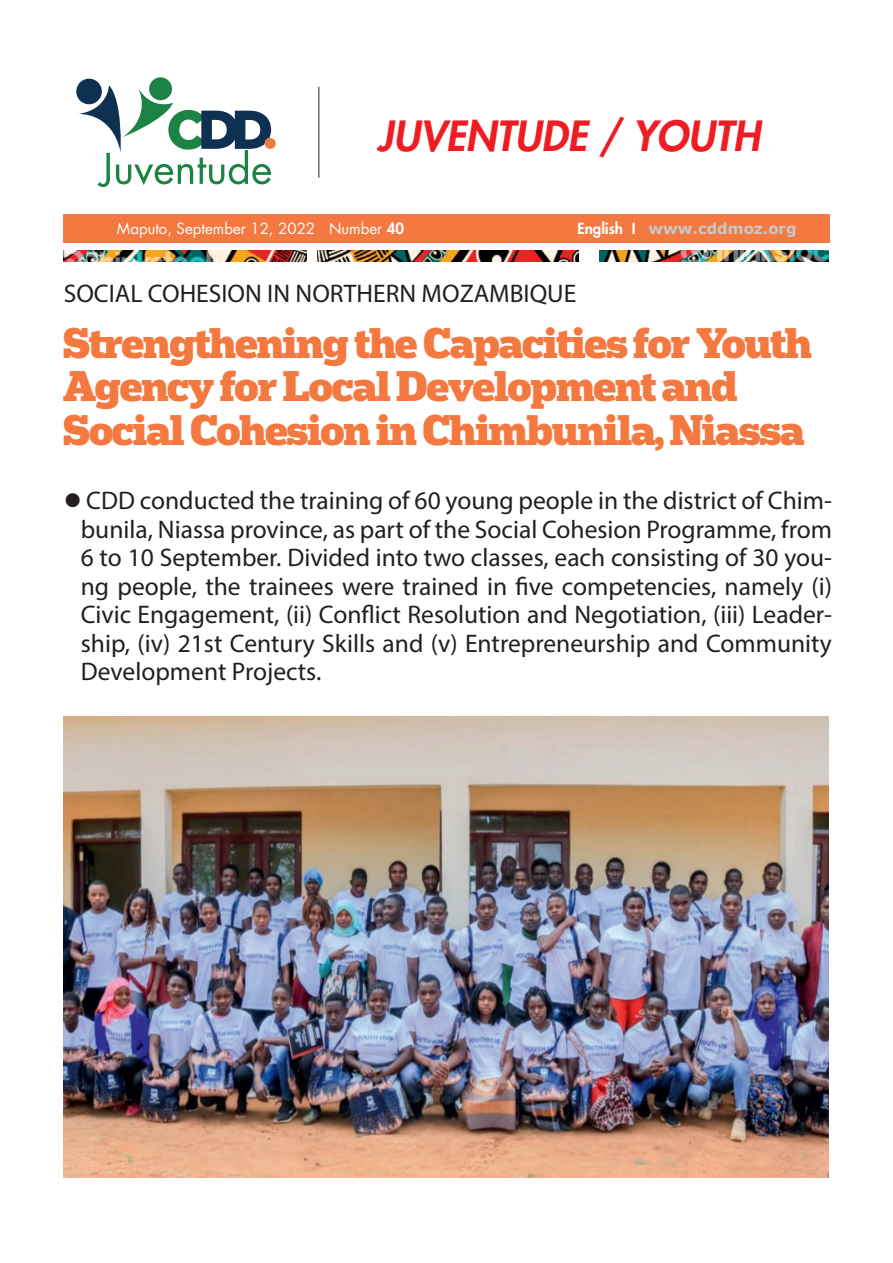
<style>
.page{position:relative;width:893px;height:1263px;background:#fff}
.page>*{position:absolute;margin:0;border:0;box-sizing:border-box;transform-origin:0 0}
.t1{font:900 40.5px/43.5px "Popular";letter-spacing:-.03em;color:#f47940}
.t2{font:italic 800 40.5px "Futura LT";color:#ee1d23}
.t3{font:25.5px/28.5px "Myriad Pro";color:#231f20;text-align:justify}
.t4{font:15px "Futura LT";color:#fff}
.t5{font:700 15px "Verdana";color:#c7c8ca}
.s1{font-weight:800}
.s2{font-family:"Futura LT";font-weight:800;color:#fff}
</style>
<div class="page">
<svg style="left:76px;top:79px;width:26px;height:25px"></svg>
<svg style="left:78px;top:77px;width:198px;height:110px"></svg>
<hr style="left:319px;top:87px;width:1px;height:91px;background:#231f20">
<img style="left:64px;top:250px;width:242px;height:11px">
<img style="left:317px;top:250px;width:262px;height:11px">
<img style="left:599px;top:250px;width:229px;height:11px">
<div style="left:64px;top:215px;width:766px;height:28px;background:#f47940"></div>
<img style="left:64px;top:716px;width:765px;height:462px">
<h1 class="t2" style="left:377px;top:110px;width:384px">JUVENTUDE / YOUTH</h1>
<p class="t4" style="left:117px;top:219px;width:289px">Maputo, September 12, 2022 Number <span class="s1">40</span></p>
<p class="t5" style="left:578px;top:219px;width:221px"><span class="s2">English I</span> www.cddmoz.org</p>
<p class="t3" style="left:64px;top:279px;width:514px">SOCIAL COHESION IN NORTHERN MOZAMBIQUE</p>
<h1 class="t1" style="left:63px;top:320px;width:751px">Strengthening the Capacities for Youth<br>Agency for Local Development and<br>Social Cohesion in Chimbunila, Niassa</h1>
<p class="t3" style="left:81px;top:486px;width:753px;text-indent:-17px">● CDD conducted the training of 60 young people in the district of Chim&shy;bunila, Niassa province, as part of the Social Cohesion Programme, from 6 to 10 September. Divided into two classes, each consisting of 30 you&shy;ng people, the trainees were trained in five competencies, namely (i)<br>Civic Engagement, (ii) Conflict Resolution and Negotiation, (iii) Leader&shy;ship, (iv) 21st Century Skills and (v) Entrepreneurship and Community Development Projects.</p>
</div>
